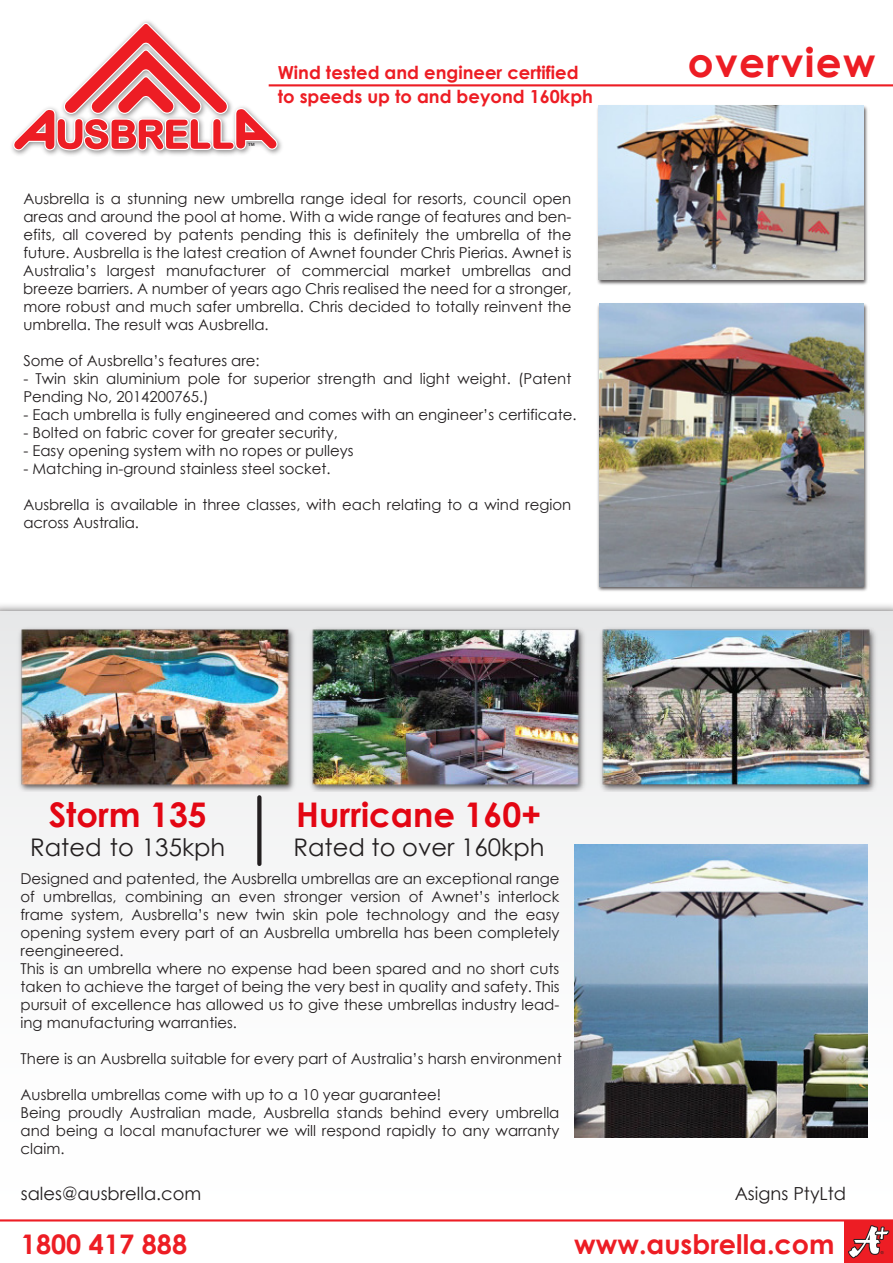
<style>
.page{position:relative;width:893px;height:1263px;background:#fff}
.page>*{position:absolute;margin:0;border:0;box-sizing:border-box;transform-origin:0 0}
.t1{font:700 40.5px "Century Gothic";letter-spacing:.035em;color:#ed1d24}
.t2{font:700 34.05px "Century Gothic";color:#e30613}
.t3{font:700 27px "Century Gothic";color:#ed1d24}
.t4{font:24.3px "Century Gothic";color:#231f20}
.t5{font:700 18px "Century Gothic";color:#ed1d24}
.t6{font:18px "Century Gothic";color:#231f20}
.t7{font:15px/18px "Century Gothic";color:#231f20}
.t8{font:700 4.35px "Helvetica Neue LT Pro";color:#414042}
</style>
<div class="page">
<div style="left:0;top:612px;width:893px;height:651px;background:#fbfbfc"></div>
<hr style="left:269px;top:84px;width:624px;height:2px;background:#ed1d24">
<img style="left:574px;top:844px;width:293px;height:293px">
<img style="left:597px;top:105px;width:271px;height:180px">
<img style="left:599px;top:106px;width:265px;height:173px">
<img style="left:597px;top:303px;width:271px;height:288px">
<img style="left:599px;top:304px;width:265px;height:282px">
<img style="left:11px;top:21px;width:274px;height:134px">
<img style="left:14px;top:621px;width:283px;height:170px">
<img style="left:304px;top:621px;width:283px;height:170px">
<img style="left:594px;top:621px;width:283px;height:170px">
<svg style="left:13px;top:23px;width:265px;height:127px"></svg>
<svg style="left:257px;top:797px;width:4px;height:67px"></svg>
<div style="left:844px;top:1220px;width:49px;height:43px;background:#ed1d24"></div>
<svg style="left:848px;top:1225px;width:42px;height:33px"></svg>
<hr style="left:0;top:1219px;width:893px;height:2px;background:#ed1d24">
<p class="t5" style="left:278px;top:59px;width:302px">Wind tested and engineer certified</p>
<p class="t8" style="left:248px;top:142px;width:8px">TM</p>
<p class="t5" style="left:278px;top:83px;width:317px">to speeds up to and beyond 160kph</p>
<p class="t7" style="left:23px;top:189px;width:550px;text-align:justify">Ausbrella is a stunning new umbrella range ideal for resorts, council open areas and around the pool at home. With a wide range of features and ben&shy;efits, all covered by patents pending this is definitely the umbrella of the future. Ausbrella is the latest creation of Awnet founder Chris Pierias. Awnet is Australia’s largest manufacturer of commercial market umbrellas and breeze barriers. A number of years ago Chris realised the need for a stronger, more robust and much safer umbrella. Chris decided to totally reinvent the umbrella. The result was Ausbrella.</p>
<p class="t7" style="left:23px;top:351px;width:238px">Some of Ausbrella’s features are:</p>
<p class="t7" style="left:23px;top:369px;width:550px">- Twin skin aluminium pole for superior strength and light weight. (Patent<br>Pending No, 2014200765.)</p>
<p class="t7" style="left:23px;top:405px;width:555px">- Each umbrella is fully engineered and comes with an engineer’s certificate.</p>
<p class="t7" style="left:23px;top:423px;width:316px">- Bolted on fabric cover for greater security,</p>
<p class="t7" style="left:23px;top:441px;width:332px">- Easy opening system with no ropes or pulleys</p>
<p class="t7" style="left:23px;top:459px;width:309px">- Matching in-ground stainless steel socket.</p>
<p class="t7" style="left:23px;top:495px;width:549px">Ausbrella is available in three classes, with each relating to a wind region across Australia.</p>
<h1 class="t1" style="left:688px;top:31px;width:189px">overview</h1>
<h2 class="t2" style="left:49px;top:789px;width:160px">Storm 135</h2>
<h3 class="t4" style="left:30px;top:830px;width:197px">Rated to 135kph</h3>
<h2 class="t2" style="left:296px;top:789px;width:247px">Hurricane 160+</h2>
<h3 class="t4" style="left:293px;top:830px;width:253px">Rated to over 160kph</h3>
<p class="t7" style="left:21px;top:869px;width:541px">Designed and patented, the Ausbrella umbrellas are an exceptional range of umbrellas, combining an even stronger version of Awnet’s interlock frame system, Ausbrella’s new twin skin pole technology and the easy opening system every part of an Ausbrella umbrella has been completely reengineered.<br>This is an umbrella where no expense had been spared and no short cuts taken to achieve the target of being the very best in quality and safety. This pursuit of excellence has allowed us to give these umbrellas industry lead&shy;ing manufacturing warranties.</p>
<p class="t7" style="left:21px;top:1049px;width:543px">There is an Ausbrella suitable for every part of Australia’s harsh environment</p>
<p class="t7" style="left:21px;top:1085px;width:540px">Ausbrella umbrellas come with up to a 10 year guarantee!<br>Being proudly Australian made, Ausbrella stands behind every umbrella and being a local manufacturer we will respond rapidly to any warranty claim.</p>
<p class="t6" style="left:21px;top:1181px;width:182px">sales@ausbrella.com</p>
<p class="t6" style="left:735px;top:1181px;width:113px">Asigns PtyLtd</p>
<h3 class="t3" style="left:21px;top:1223px;width:168px">1800 417 888</h3>
<h3 class="t3" style="left:574px;top:1223px;width:262px">www.ausbrella.com</h3>
</div>
